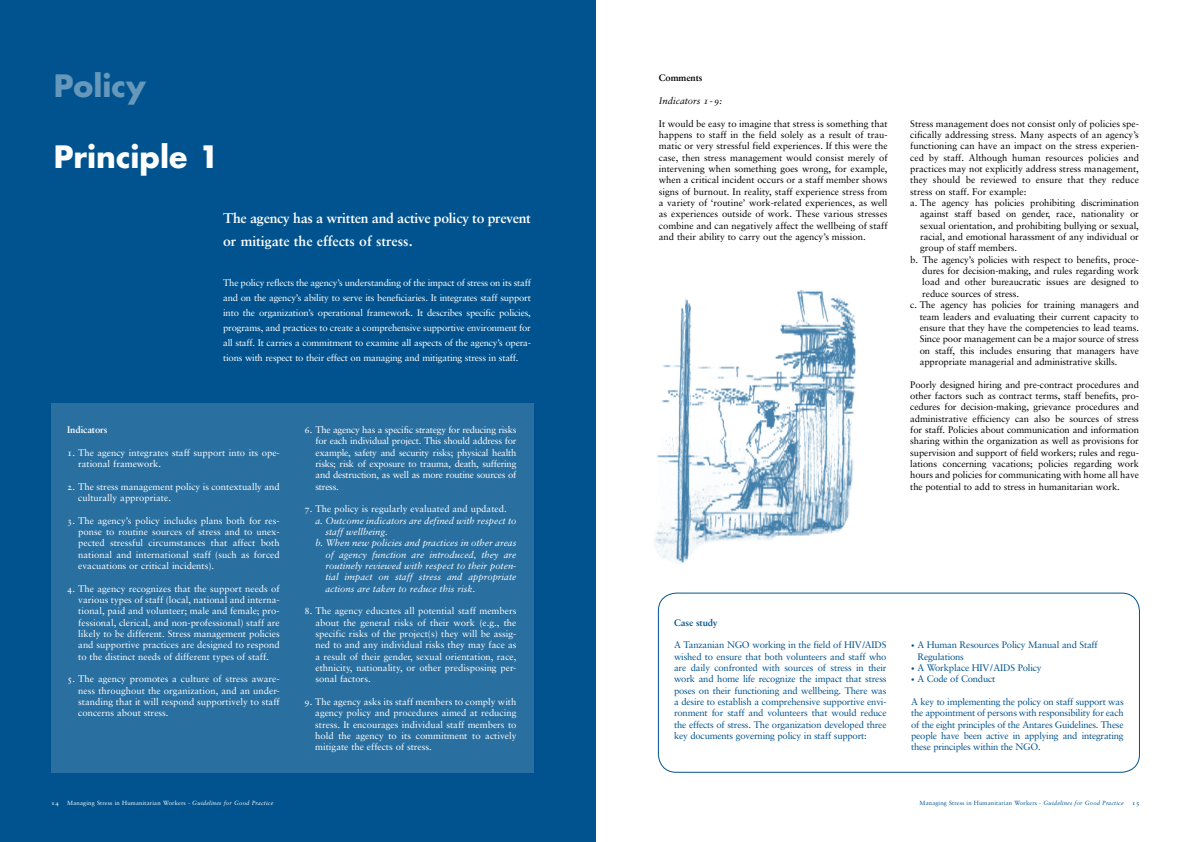
<style>
.page{position:relative;width:1191px;height:842px;background:#fff}
.page>*{position:absolute;margin:0;border:0;box-sizing:border-box;transform-origin:0 0}
.t1{font:700 30px "Futura";color:#fff}
.t2{font:700 30px "Futura";color:#6698bb}
.t3{font:14px/23px "Sabon Bold Os F";letter-spacing:-.015em;color:#fff}
.t4{font:9.5px/11.3px "Sabon";letter-spacing:-.01em;color:#000;text-align:justify}
.t5{font:9.5px/11.3px "Sabon";color:#fff;text-align:justify}
.t6{font:9.5px/11.3px "Sabon";letter-spacing:-.02em;color:#00538e;text-align:justify}
.t7{font:9.5px "Sabon Italic Os F";color:#fff}
.t8{font:9.5px "Sabon Italic Os F";color:#000}
.t9{font:9.5px "Sabon Bold Os F";letter-spacing:-.01em;color:#fff}
.t10{font:9.5px "Sabon Bold Os F";letter-spacing:-.01em;color:#00538e}
.t11{font:9.5px "Sabon Bold Os F";letter-spacing:-.01em;color:#000}
.t12{font:6px "Sabon";letter-spacing:.03em;color:#fff}
.t13{font:6px "Sabon";letter-spacing:.025em;color:#00538e}
.t14{font:6px "Sabon Roman SC";color:#fff;scale:1.2 1}
.t15{font:6px "Sabon Roman SC";color:#00538e;scale:1.2 1}
.s1{font-family:"Sabon Roman SC"}
.s2{font-size:7px}
.s3{font-family:"Sabon Italic Os F"}
</style>
<div class="page">
<div style="left:0;top:0;width:595px;height:842px;background:#00538e"></div>
<div style="left:51px;top:403px;width:482px;height:370px;background:#296fa0"></div>
<div style="left:658px;top:593px;width:482px;height:180px;border:1px solid #00538e;border-radius:18px"></div>
<img style="left:654px;top:289px;width:202px;height:275px">
<h1 class="t2" style="left:54px;top:65px;width:93px">Policy</h1>
<h1 class="t1" style="left:54px;top:136px;width:167px">Principle 1</h1>
<h2 class="t3" style="left:223px;top:206px;width:309px">The agency has a written and active policy to prevent or mitigate the effects of stress.</h2>
<p class="t5" style="left:223px;top:275px;width:309px;line-height:15px">The policy reflects the agency’s understanding of the impact of stress on its staff and on the agency’s ability to serve its beneficiaries. It integrates staff support into the organization’s operational framework. It describes specific policies, programs, and practices to create a comprehensive supportive environment for all staff. It carries a commitment to examine all aspects of the agency’s opera&shy;tions with respect to their effect on managing and mitigating stress in staff.</p>
<p class="t9" style="left:67px;top:424px;width:42px">Indicators</p>
<p class="t5" style="left:78px;top:446px;width:203px;text-indent:-11px"><span class="s1">1.</span> The agency integrates staff support into its ope&shy;rational framework.</p>
<p class="t5" style="left:78px;top:480px;width:203px;text-indent:-11px"><span class="s1">2.</span> The stress management policy is contextually and culturally appropriate.</p>
<p class="t5" style="left:78px;top:515px;width:203px;text-indent:-11px"><span class="s1">3.</span> The agency’s policy includes plans both for res&shy;ponse to routine sources of stress and to unex&shy;pected stressful circumstances that affect both national and international staff (such as forced evacuations or critical incidents).</p>
<p class="t5" style="left:78px;top:583px;width:203px;text-indent:-11px"><span class="s1">4.</span> The agency recognizes that the support needs of various types of staff (local, national and interna&shy;tional, paid and volunteer; male and female; pro&shy;fessional, clerical, and non-professional) staff are likely to be different. Stress management policies and supportive practices are designed to respond to the distinct needs of different types of staff.</p>
<p class="t5" style="left:78px;top:673px;width:203px;text-indent:-11px"><span class="s1">5.</span> The agency promotes a culture of stress aware&shy;ness throughout the organization, and an under&shy;standing that it will respond supportively to staff concerns about stress.</p>
<p class="t5" style="left:315px;top:424px;width:202px;text-indent:-11px"><span class="s1">6.</span> The agency has a specific strategy for reducing risks for each individual project. This should address for example, safety and security risks; physical health risks; risk of exposure to trauma, death, suffering and destruction, as well as more routine sources of stress.</p>
<p class="t5" style="left:304px;top:503px;width:204px"><span class="s1">7.</span> The policy is regularly evaluated and updated.</p>
<p class="t7" style="left:315px;top:515px;width:202px">a. Outcome indicators are defined with respect to</p>
<p class="t7" style="left:325px;top:526px;width:64px">staff wellbeing.</p>
<p class="t7" style="left:315px;top:537px;width:202px">b. When new policies and practices in other areas</p>
<p class="t7" style="left:325px;top:549px;width:192px">of agency function are introduced, they are</p>
<p class="t7" style="left:325px;top:560px;width:192px">routinely reviewed with respect to their poten-</p>
<p class="t7" style="left:325px;top:571px;width:192px">tial impact on staff stress and appropriate</p>
<p class="t7" style="left:325px;top:583px;width:151px">actions are taken to reduce this risk.</p>
<p class="t5" style="left:315px;top:605px;width:202px;text-indent:-11px"><span class="s1">8.</span> The agency educates all potential staff members about the general risks of their work (e.g., the specific risks of the project(s) they will be assig&shy;ned to and any individual risks they may face as a result of their gender, sexual orientation, race, ethnicity, nationality, or other predisposing per&shy;sonal factors.</p>
<p class="t5" style="left:315px;top:696px;width:203px;text-indent:-11px"><span class="s1">9.</span> The agency asks its staff members to comply with agency policy and procedures aimed at reducing stress. It encourages individual staff members to hold the agency to its commitment to actively mitigate the effects of stress.</p>
<p class="t11" style="left:659px;top:72px;width:45px">Comments</p>
<p class="t8" style="left:659px;top:95px;width:65px">Indicators 1-9:</p>
<p class="t4" style="left:659px;top:118px;width:230px">It would be easy to imagine that stress is something that happens to staff in the field solely as a result of trau&shy;matic or very stressful field experiences. If this were the case, then stress management would consist merely of intervening when something goes wrong, for example, when a critical incident occurs or a staff member shows signs of burnout. In reality, staff experience stress from a variety of ‘routine’ work-related experiences, as well as experiences outside of work. These various stresses combine and can negatively affect the wellbeing of staff and their ability to carry out the agency’s mission.</p>
<p class="t4" style="left:910px;top:118px;width:230px">Stress management does not consist only of policies spe-</p>
<p class="t4" style="left:910px;top:129px;width:230px">cifically addressing stress. Many aspects of an agency’s</p>
<p class="t4" style="left:910px;top:140px;width:230px">functioning can have an impact on the stress experien-</p>
<p class="t4" style="left:910px;top:152px;width:230px">ced by staff. Although human resources policies and</p>
<p class="t4" style="left:910px;top:163px;width:230px">practices may not explicitly address stress management,</p>
<p class="t4" style="left:910px;top:174px;width:230px">they should be reviewed to ensure that they reduce</p>
<p class="t4" style="left:910px;top:186px;width:118px">stress on staff. For example:</p>
<p class="t4" style="left:910px;top:197px;width:230px">a. The agency has policies prohibiting discrimination</p>
<p class="t4" style="left:920px;top:208px;width:220px">against staff based on gender, race, nationality or</p>
<p class="t4" style="left:920px;top:220px;width:220px">sexual orientation, and prohibiting bullying or sexual,</p>
<p class="t4" style="left:920px;top:231px;width:220px">racial, and emotional harassment of any individual or</p>
<p class="t4" style="left:920px;top:242px;width:98px">group of staff members.</p>
<p class="t4" style="left:910px;top:254px;width:230px">b. The agency’s policies with respect to benefits, proce-</p>
<p class="t4" style="left:922px;top:265px;width:218px">dures for decision-making, and rules regarding work</p>
<p class="t4" style="left:922px;top:276px;width:218px">load and other bureaucratic issues are designed to</p>
<p class="t4" style="left:922px;top:288px;width:98px">reduce sources of stress.</p>
<p class="t4" style="left:910px;top:299px;width:230px">c. The agency has policies for training managers and</p>
<p class="t4" style="left:919px;top:310px;width:221px">team leaders and evaluating their current capacity to</p>
<p class="t4" style="left:919px;top:322px;width:221px">ensure that they have the competencies to lead teams.</p>
<p class="t4" style="left:919px;top:333px;width:221px">Since poor management can be a major source of stress</p>
<p class="t4" style="left:919px;top:344px;width:221px">on staff, this includes ensuring that managers have</p>
<p class="t4" style="left:919px;top:356px;width:199px">appropriate managerial and administrative skills.</p>
<p class="t4" style="left:910px;top:378px;width:230px">Poorly designed hiring and pre-contract procedures and other factors such as contract terms, staff benefits, pro&shy;cedures for decision-making, grievance procedures and administrative efficiency can also be sources of stress for staff. Policies about communication and information sharing within the organization as well as provisions for supervision and support of field workers; rules and regu&shy;lations concerning vacations; policies regarding work hours and policies for communicating with home all have the potential to add to stress in humanitarian work.</p>
<p class="t10" style="left:674px;top:616px;width:45px">Case study</p>
<p class="t6" style="left:674px;top:639px;width:214px">A Tanzanian NGO working in the field of HIV/AIDS wished to ensure that both volunteers and staff who are daily confronted with sources of stress in their work and home life recognize the impact that stress poses on their functioning and wellbeing. There was a desire to establish a comprehensive supportive envi&shy;ronment for staff and volunteers that would reduce the effects of stress. The organization developed three key documents governing policy in staff support:</p>
<p class="t6" style="left:917px;top:639px;width:182px;text-indent:-6px"><span class="s2">•</span> A Human Resources Policy Manual and Staff<br>Regulations</p>
<p class="t6" style="left:911px;top:662px;width:132px"><span class="s2">•</span> A Workplace HIV/AIDS Policy</p>
<p class="t6" style="left:911px;top:673px;width:86px"><span class="s2">•</span> A Code of Conduct</p>
<p class="t6" style="left:911px;top:696px;width:214px">A key to implementing the policy on staff support was the appointment of persons with responsibility for each of the eight principles of the Antares Guidelines. These people have been active in applying and integrating these principles within the NGO.</p>
<p class="t14" style="left:51px;top:800px;width:8px">14</p>
<p class="t12" style="left:67px;top:800px;width:208px">Managing Stress in Humanitarian Workers - <span class="s3">Guidelines for Good Practice</span></p>
<p class="t13" style="left:919px;top:800px;width:206px">Managing Stress in Humanitarian Workers - <span class="s3">Guidelines for Good Practice</span></p>
<p class="t15" style="left:1132px;top:800px;width:8px">15</p>
</div>
